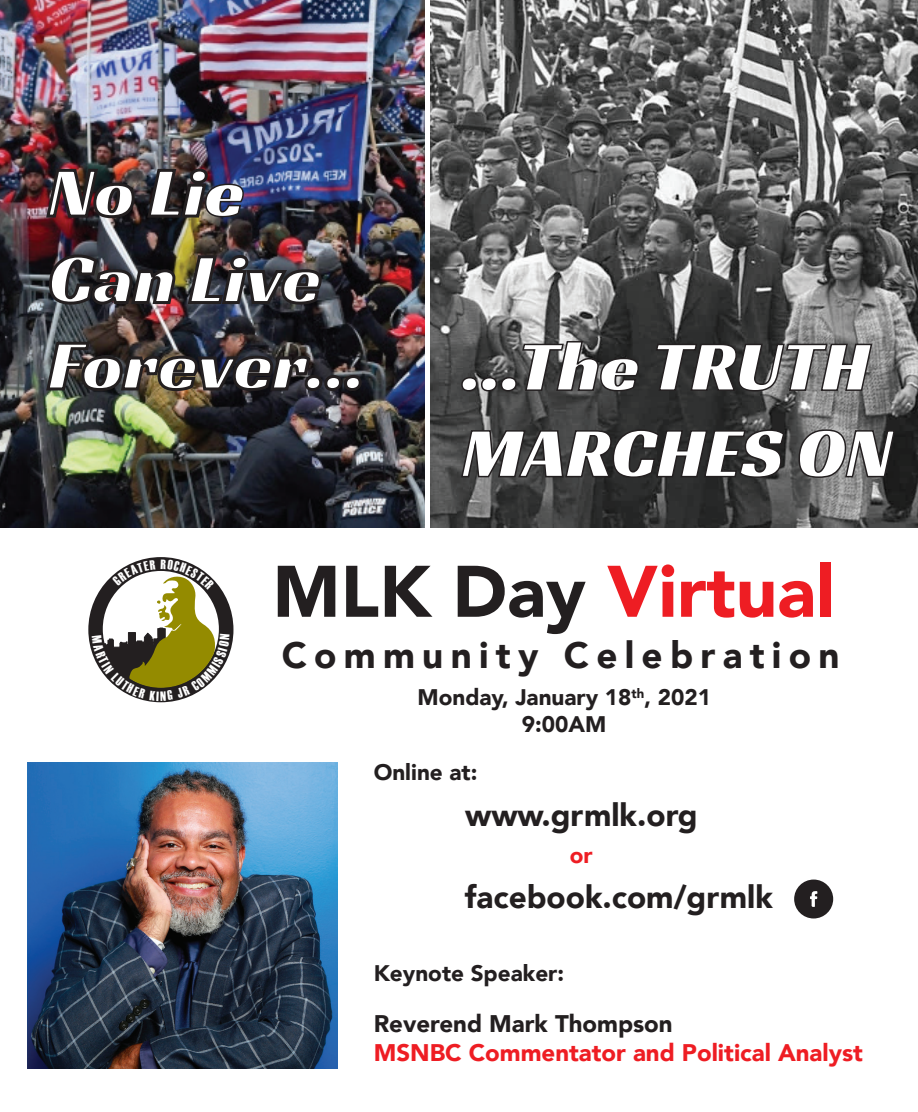
<style>
.page{position:relative;width:918px;height:1112px;background:#fff}
.page>*{position:absolute;margin:0;border:0;box-sizing:border-box;transform-origin:0 0}
.t1{font:72px/86.4px "Racing Sans One";color:#fff}
.t2{font:900 72px "Avenir";color:#ee1d23}
.t3{font:900 36.75px "Avenir";letter-spacing:.2em;color:#231f20}
.t4{font:900 31.5px "Avenir";color:#231f20}
.t5{font:900 24px "Avenir";color:#ee1d23}
.t6{font:900 24px "Avenir";color:#231f20}
.t7{font:900 22.5px/27px "Avenir";color:#231f20;text-align:center}
.t8{font:900 22.5px "Avenir";color:#ee1d23}
.s1{color:#231f20}
</style>
<div class="page">
<div style="left:794px;top:879px;width:39px;height:39px;background:#231f20;border-radius:50%"></div>
<svg style="left:810px;top:891px;width:8px;height:16px"></svg>
<img style="left:27px;top:762px;width:310px;height:306px">
<img style="left:0;top:0;width:424px;height:528px">
<img style="left:430px;top:0;width:488px;height:528px">
<svg style="left:460px;top:340px;width:180px;height:52px;background:#4d4d4d"></svg>
<svg style="left:655px;top:342px;width:218px;height:50px;background:#4c4c4c"></svg>
<svg style="left:460px;top:428px;width:325px;height:51px;background:#363636"></svg>
<svg style="left:798px;top:428px;width:98px;height:50px;background:#676666"></svg>
<img style="left:44px;top:167px;width:93px;height:53px">
<img style="left:146px;top:167px;width:99px;height:53px">
<img style="left:47px;top:253px;width:130px;height:54px">
<img style="left:186px;top:253px;width:138px;height:53px">
<img style="left:44px;top:340px;width:320px;height:53px">
<svg style="left:92px;top:559px;width:138px;height:142px"></svg>
<h1 class="t1" style="left:48px;top:148px;width:319px">No Lie<br>Can Live<br>Forever...</h1>
<h1 class="t1" style="left:462px;top:322px;width:432px">...The TRUTH<br>MARCHES ON</h1>
<h1 class="t2" style="left:273px;top:530px;width:564px"><span class="s1">MLK Day</span> Virtual</h1>
<h2 class="t3" style="left:282px;top:623px;width:559px">Community Celebration</h2>
<p class="t7" style="left:417px;top:683px;width:295px">Monday, January 18<sup>th</sup>, 2021<br>9:00AM</p>
<p class="t7" style="left:374px;top:758px;width:105px">Online at:</p>
<h3 class="t4" style="left:465px;top:788px;width:234px">www.grmlk.org</h3>
<p class="t8" style="left:570px;top:835px;width:24px">or</p>
<h3 class="t4" style="left:465px;top:869px;width:309px">facebook.com/grmlk</h3>
<p class="t7" style="left:374px;top:958px;width:192px">Keynote Speaker:</p>
<p class="t6" style="left:374px;top:1003px;width:301px">Reverend Mark Thompson</p>
<p class="t5" style="left:374px;top:1032px;width:491px">MSNBC Commentator and Political Analyst</p>
</div>
